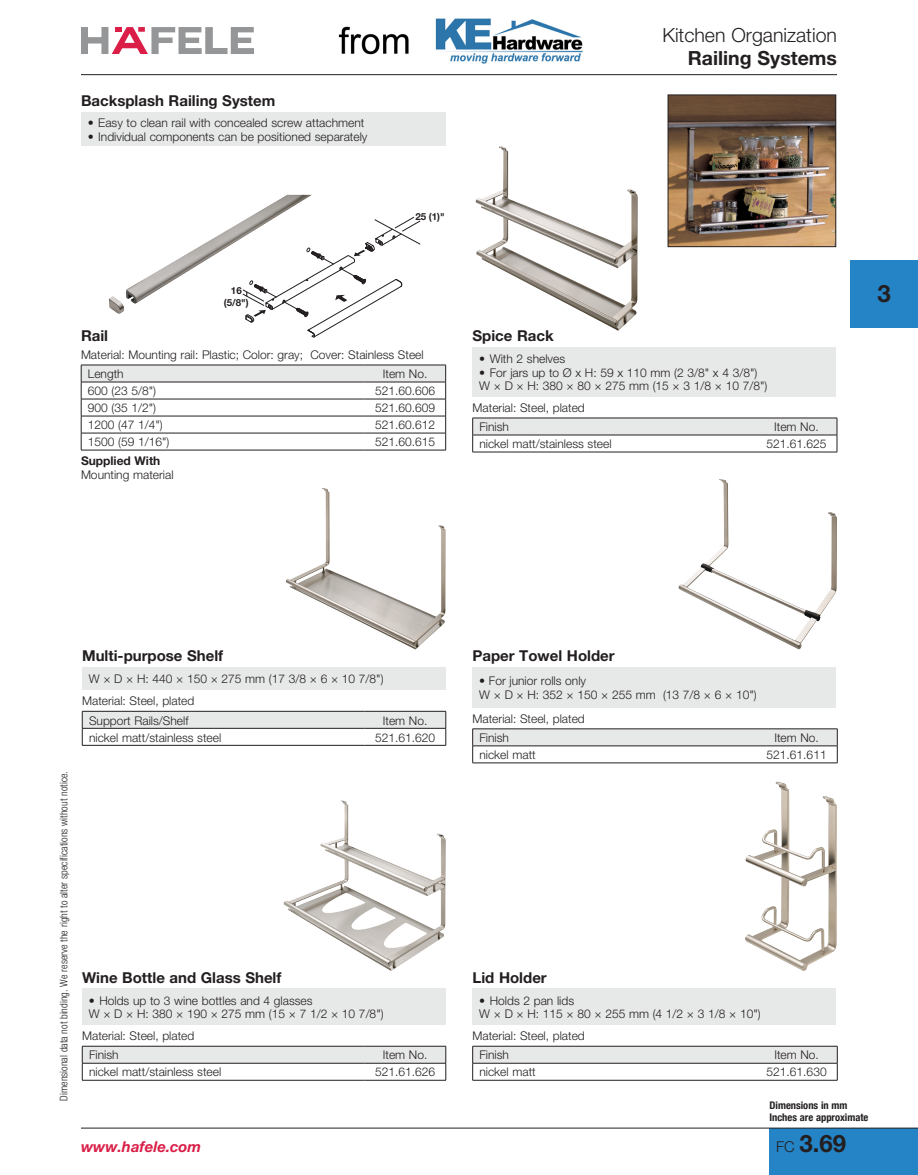
<style>
.page{position:relative;width:918px;height:1175px;background:#fff}
.page>*{position:absolute;margin:0;border:0;box-sizing:border-box;transform-origin:0 0}
.t1{font:700 24px "Helvetica Neue";color:#231f20}
.t2{font:300 19.5px "Helvetica Neue";color:#231f20}
.t3{font:700 19.5px "Helvetica Neue";color:#231f20}
.t4{font:700 15px "Helvetica Neue";color:#231f20}
.t5{font:italic 700 15px "Helvetica Neue";color:#da1e48}
.t6{font:300 12px/19.5px "Helvetica Neue";color:#231f20}
.t7{font:700 12px "Helvetica Neue";color:#231f20}
.t8{font:300 condensed 10.5px "Helvetica Neue";color:#231f20}
.t9{font:700 condensed 10.5px/12px "Helvetica Neue";color:#231f20}
.t10{font:700 9.75px/11.7px "Helvetica Neue";color:#231f20;text-align:center}
.s1{font-weight:300;font-size:15px}
</style>
<div class="page">
<div style="left:770px;top:1127px;width:148px;height:47px;background:#2484c6"></div>
<svg style="left:81px;top:27px;width:173px;height:27px"></svg>
<hr style="left:81px;top:74px;width:756px;height:1px;background:#231f20">
<hr style="left:81px;top:1127px;width:837px;height:1px;background:#231f20">
<div style="left:850px;top:260px;width:68px;height:68px;background:#2484c6"></div>
<svg style="left:245px;top:217px;width:176px;height:120px"></svg>
<img style="left:109px;top:195px;width:203px;height:119px">
<img style="left:678px;top:479px;width:159px;height:170px">
<img style="left:286px;top:488px;width:160px;height:161px">
<svg style="left:81px;top:365px;width:365px;height:85px"></svg>
<hr style="left:81px;top:450px;width:284px;height:1px;background:#231f20">
<hr style="left:365px;top:450px;width:81px;height:1px;background:#231f20">
<img style="left:670px;top:96px;width:164px;height:149px">
<div style="left:668px;top:94px;width:168px;height:153px;border:1px solid #231f20"></div>
<img style="left:476px;top:146px;width:161px;height:184px">
<img style="left:284px;top:800px;width:161px;height:170px">
<img style="left:745px;top:782px;width:92px;height:188px">
<div style="left:472px;top:347px;width:364px;height:50px;background:#e7e8e8"></div>
<svg style="left:472px;top:418px;width:366px;height:34px"></svg>
<hr style="left:472px;top:452px;width:284px;height:1px;background:#231f20">
<hr style="left:756px;top:452px;width:81px;height:1px;background:#231f20">
<div style="left:81px;top:112px;width:365px;height:34px;background:#e7e8e8"></div>
<div style="left:472px;top:988px;width:364px;height:37px;background:#e7e8e8"></div>
<svg style="left:472px;top:1046px;width:366px;height:34px"></svg>
<hr style="left:472px;top:1080px;width:284px;height:1px;background:#231f20">
<hr style="left:756px;top:1080px;width:81px;height:1px;background:#231f20">
<div style="left:82px;top:988px;width:364px;height:37px;background:#e7e8e8"></div>
<svg style="left:82px;top:1046px;width:365px;height:34px"></svg>
<hr style="left:82px;top:1080px;width:283px;height:1px;background:#231f20">
<hr style="left:364px;top:1080px;width:82px;height:1px;background:#231f20">
<div style="left:82px;top:667px;width:364px;height:23px;background:#e7e8e8"></div>
<svg style="left:82px;top:711px;width:365px;height:34px"></svg>
<hr style="left:82px;top:745px;width:283px;height:1px;background:#231f20">
<hr style="left:364px;top:745px;width:82px;height:1px;background:#231f20">
<div style="left:472px;top:667px;width:364px;height:40px;background:#e7e8e8"></div>
<hr style="left:472px;top:728px;width:284px;height:1px;background:#231f20">
<hr style="left:756px;top:728px;width:81px;height:1px;background:#231f20">
<svg style="left:472px;top:729px;width:366px;height:33px"></svg>
<hr style="left:472px;top:762px;width:284px;height:1px;background:#231f20">
<hr style="left:756px;top:762px;width:81px;height:1px;background:#231f20">
<img style="left:338px;top:19px;width:245px;height:45px">
<p class="t4" style="left:81px;top:92px;width:196px">Backsplash Railing System</p>
<p class="t6" style="left:88px;top:113px;width:278px">• Easy to clean rail with concealed screw attachment</p>
<p class="t6" style="left:88px;top:126px;width:281px">• Individual components can be positioned separately</p>
<p class="t10" style="left:224px;top:284px;width:26px">16 (5/8")</p>
<p class="t10" style="left:415px;top:210px;width:31px">25 (1)"</p>
<p class="t4" style="left:81px;top:326px;width:29px">Rail</p>
<p class="t6" style="left:88px;top:344px;width:337px;text-indent:-7px">Material: Mounting rail: Plastic; Color: gray; Cover: Stainless Steel<br>Length</p>
<p class="t6" style="left:383px;top:364px;width:46px">Item No.</p>
<p class="t6" style="left:88px;top:381px;width:70px">600 (23 5/8")</p>
<p class="t6" style="left:375px;top:381px;width:62px">521.60.606</p>
<p class="t6" style="left:88px;top:398px;width:70px">900 (35 1/2")</p>
<p class="t6" style="left:375px;top:398px;width:62px">521.60.609</p>
<p class="t6" style="left:88px;top:415px;width:76px">1200 (47 1/4")</p>
<p class="t6" style="left:375px;top:415px;width:62px">521.60.612</p>
<p class="t6" style="left:88px;top:432px;width:83px">1500 (59 1/16")</p>
<p class="t6" style="left:375px;top:432px;width:62px">521.60.615</p>
<p class="t7" style="left:81px;top:453px;width:81px">Supplied With</p>
<p class="t6" style="left:81px;top:464px;width:94px">Mounting material</p>
<h2 class="t2" style="left:662px;top:24px;width:176px">Kitchen Organization</h2>
<h2 class="t3" style="left:688px;top:46px;width:151px">Railing Systems</h2>
<p class="t4" style="left:472px;top:326px;width:83px">Spice Rack</p>
<p class="t6" style="left:479px;top:349px;width:87px">• With 2 shelves</p>
<p class="t6" style="left:479px;top:365px;width:290px;line-height:13.5px">• For jars up to Ø x H: 59 x 110 mm (2 3/8" x 4 3/8")<br>W×D×H:380×80×275mm(15×31/8×107/8")</p>
<p class="t6" style="left:479px;top:397px;width:107px;text-indent:-7px">Material: Steel, plated<br>Finish</p>
<p class="t6" style="left:774px;top:417px;width:46px">Item No.</p>
<p class="t6" style="left:479px;top:434px;width:134px">nickel matt/stainless steel</p>
<p class="t6" style="left:766px;top:434px;width:62px">521.61.625</p>
<h1 class="t1" style="left:878px;top:278px;width:15px">3</h1>
<p class="t8" style="left:58px;top:1100px;width:331px;rotate:-90deg">Dimensional data not binding. We reserve the right to alter specifications without notice.</p>
<p class="t4" style="left:82px;top:646px;width:143px">Multi-purpose Shelf</p>
<p class="t6" style="left:82px;top:668px;width:303px;line-height:21.8px;text-indent:7px">W × D × H: 440 × 150 × 275 mm (17 3/8 × 6 × 10 7/8")<br>Material: Steel, plated</p>
<p class="t6" style="left:89px;top:710px;width:101px">Support Rails/Shelf</p>
<p class="t6" style="left:383px;top:710px;width:46px">Item No.</p>
<p class="t6" style="left:89px;top:727px;width:134px">nickel matt/stainless steel</p>
<p class="t6" style="left:375px;top:727px;width:62px">521.61.620</p>
<p class="t4" style="left:82px;top:968px;width:201px">Wine Bottle and Glass Shelf</p>
<p class="t6" style="left:89px;top:993px;width:296px;line-height:13.5px">• Holds up to 3 wine bottles and 4 glasses<br>W × D × H: 380 × 190 × 275 mm (15 × 7 1/2 × 10 7/8")</p>
<p class="t6" style="left:89px;top:1025px;width:107px;text-indent:-7px">Material: Steel, plated<br>Finish</p>
<p class="t6" style="left:383px;top:1045px;width:46px">Item No.</p>
<p class="t6" style="left:89px;top:1062px;width:134px">nickel matt/stainless steel</p>
<p class="t6" style="left:375px;top:1062px;width:62px">521.61.626</p>
<p class="t5" style="left:81px;top:1137px;width:122px">www.hafele.com</p>
<p class="t4" style="left:472px;top:646px;width:144px">Paper Towel Holder</p>
<p class="t6" style="left:479px;top:674px;width:279px;line-height:13.5px">• For junior rolls only<br>W × D × H: 352 × 150 × 255 mm (13 7/8 × 6 × 10")</p>
<p class="t6" style="left:479px;top:708px;width:107px;text-indent:-7px">Material: Steel, plated<br>Finish</p>
<p class="t6" style="left:774px;top:727px;width:46px">Item No.</p>
<p class="t6" style="left:479px;top:744px;width:58px">nickel matt</p>
<p class="t6" style="left:767px;top:744px;width:62px">521.61.611</p>
<p class="t4" style="left:472px;top:968px;width:76px">Lid Holder</p>
<p class="t6" style="left:479px;top:993px;width:283px;line-height:13.5px">• Holds 2 pan lids<br>W×D×H: 115×80×255mm(41/2×31/8×10")</p>
<p class="t6" style="left:479px;top:1025px;width:107px;text-indent:-7px">Material: Steel, plated<br>Finish</p>
<p class="t6" style="left:774px;top:1045px;width:46px">Item No.</p>
<p class="t6" style="left:479px;top:1062px;width:58px">nickel matt</p>
<p class="t6" style="left:767px;top:1062px;width:62px">521.61.630</p>
<p class="t9" style="left:770px;top:1098px;width:100px">Dimensions in mm<br>Inches are approximate</p>
<h1 class="t1" style="left:776px;top:1128px;width:71px"><span class="s1">FC</span> 3.69</h1>
</div>
